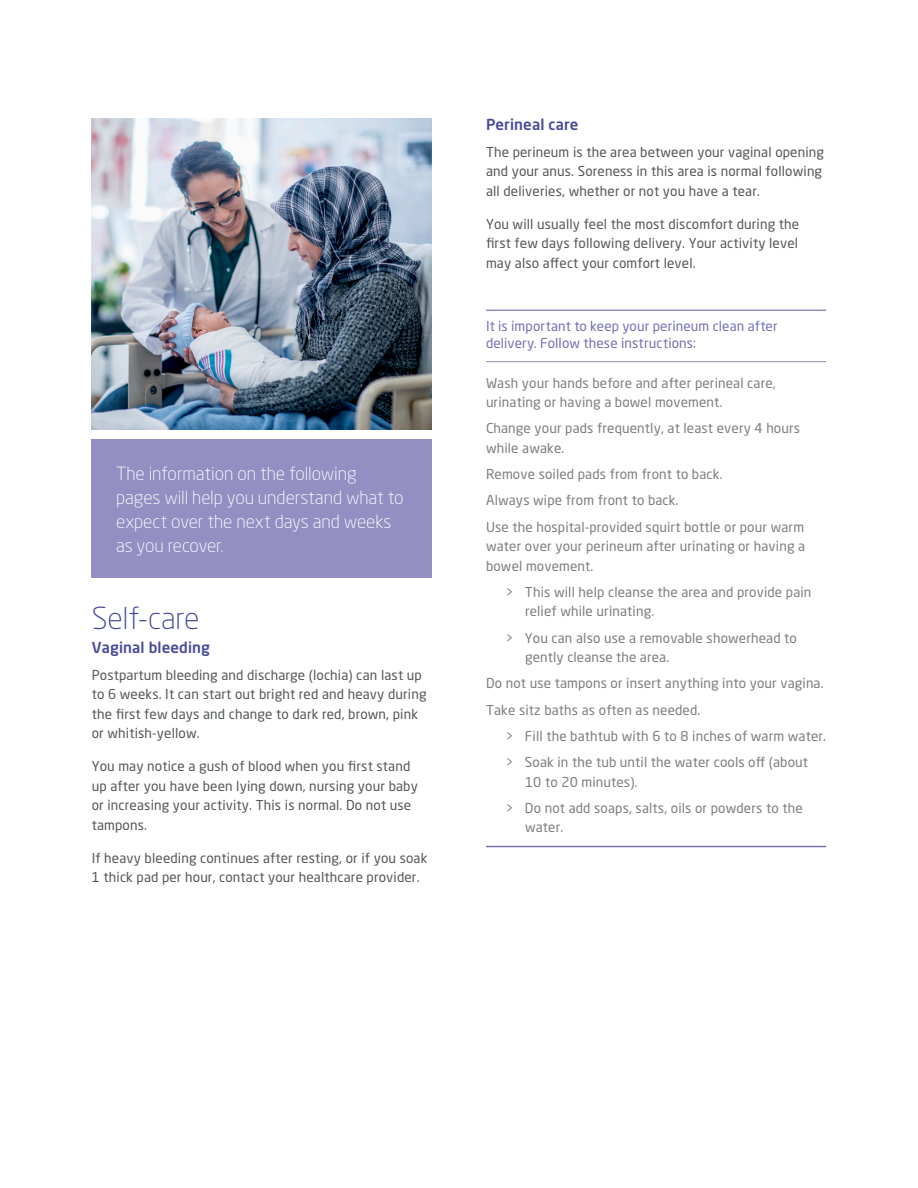
<style>
.page{position:relative;width:918px;height:1188px;background:#fff}
.page>*{position:absolute;margin:0;border:0;box-sizing:border-box;transform-origin:0 0}
.NM_-_Flyer_-_Title{font:300 30px "Neo Sans Pro";letter-spacing:-.01em;color:#494a9b}
.t1{font:300 18px/24px "Neo Sans Pro";letter-spacing:-.005em;color:#fff}
.NM_-_Body_Subhead{font:500 15px "Neo Sans Pro";letter-spacing:.01em;color:#494a9b}
.NM_-_Body_Copy{font:13.5px/19.5px "Neo Sans Pro";letter-spacing:.01em;color:#54575a}
.NM_-_Bullet_List{font:13.5px/19.5px "Neo Sans Pro";letter-spacing:.01em;color:#7c7e80}
.NM_-_Bullet_List_Hea{font:13.5px/16.5px "Neo Sans Pro";letter-spacing:.01em;color:#7471b2}
</style>
<div class="page">
<hr style="left:486px;top:310px;width:340px;height:1px;background:#938fc3">
<hr style="left:486px;top:361px;width:340px;height:1px;background:#938fc3">
<hr style="left:486px;top:846px;width:340px;height:1px;background:#7471b2">
<div style="left:92px;top:440px;width:340px;height:138px;background:#938fc3"></div>
<img style="left:92px;top:119px;width:340px;height:311px">
<p class="t1" style="left:116px;top:461px;width:289px">The information on the following pages will help you understand what to expect over the next days and weeks as you recover.</p>
<p class="NM_-_Flyer_-_Title" style="left:92px;top:600px;width:109px">Self-care</p>
<p class="NM_-_Body_Subhead" style="left:92px;top:638px;width:120px">Vaginal bleeding</p>
<p class="NM_-_Body_Copy" style="left:92px;top:665px;width:336px">Postpartum bleeding and discharge (lochia) can last up to 6 weeks. It can start out bright red and heavy during the first few days and change to dark red, brown, pink or whitish-yellow.</p>
<p class="NM_-_Body_Copy" style="left:92px;top:756px;width:328px">You may notice a gush of blood when you first stand up after you have been lying down, nursing your baby or increasing your activity. This is normal. Do not use tampons.</p>
<p class="NM_-_Body_Copy" style="left:92px;top:848px;width:337px">If heavy bleeding continues after resting, or if you soak<br>1 thick pad per hour, contact your healthcare provider.</p>
<p class="NM_-_Body_Subhead" style="left:486px;top:115px;width:94px">Perineal care</p>
<p class="NM_-_Body_Copy" style="left:486px;top:142px;width:340px">The perineum is the area between your vaginal opening and your anus. Soreness in this area is normal following all deliveries, whether or not you have a tear.</p>
<p class="NM_-_Body_Copy" style="left:486px;top:214px;width:315px;text-align:justify">You will usually feel the most discomfort during the first few days following delivery. Your activity level may also affect your comfort level.</p>
<p class="NM_-_Bullet_List_Hea" style="left:486px;top:318px;width:293px">It is important to keep your perineum clean after delivery. Follow these instructions:</p>
<p class="NM_-_Bullet_List" style="left:486px;top:373px;width:291px">Wash your hands before and after perineal care, urinating or having a bowel movement.</p>
<p class="NM_-_Bullet_List" style="left:486px;top:418px;width:316px">Change your pads frequently, at least every 4 hours while awake.</p>
<p class="NM_-_Bullet_List" style="left:486px;top:464px;width:238px">Remove soiled pads from front to back.</p>
<p class="NM_-_Bullet_List" style="left:486px;top:490px;width:194px">Always wipe from front to back.</p>
<p class="NM_-_Bullet_List" style="left:486px;top:517px;width:321px;text-align:justify">Use the hospital-provided squirt bottle or pour warm water over your perineum after urinating or having a bowel movement.</p>
<p class="NM_-_Bullet_List" style="left:525px;top:582px;width:288px;text-indent:-20px">&gt; This will help cleanse the area and provide pain relief while urinating.</p>
<p class="NM_-_Bullet_List" style="left:525px;top:628px;width:274px;text-indent:-20px">&gt; You can also use a removable showerhead to gently cleanse the area.</p>
<p class="NM_-_Bullet_List" style="left:486px;top:673px;width:339px">Do not use tampons or insert anything into your vagina.</p>
<p class="NM_-_Bullet_List" style="left:486px;top:700px;width:216px">Take sitz baths as often as needed.</p>
<p class="NM_-_Bullet_List" style="left:506px;top:726px;width:322px">&gt; Fill the bathtub with 6 to 8 inches of warm water.</p>
<p class="NM_-_Bullet_List" style="left:525px;top:752px;width:285px;text-indent:-20px">&gt; Soak in the tub until the water cools off (about<br>10 to 20 minutes).</p>
<p class="NM_-_Bullet_List" style="left:525px;top:798px;width:279px;text-indent:-20px">&gt; Do not add soaps, salts, oils or powders to the water.</p>
</div>
